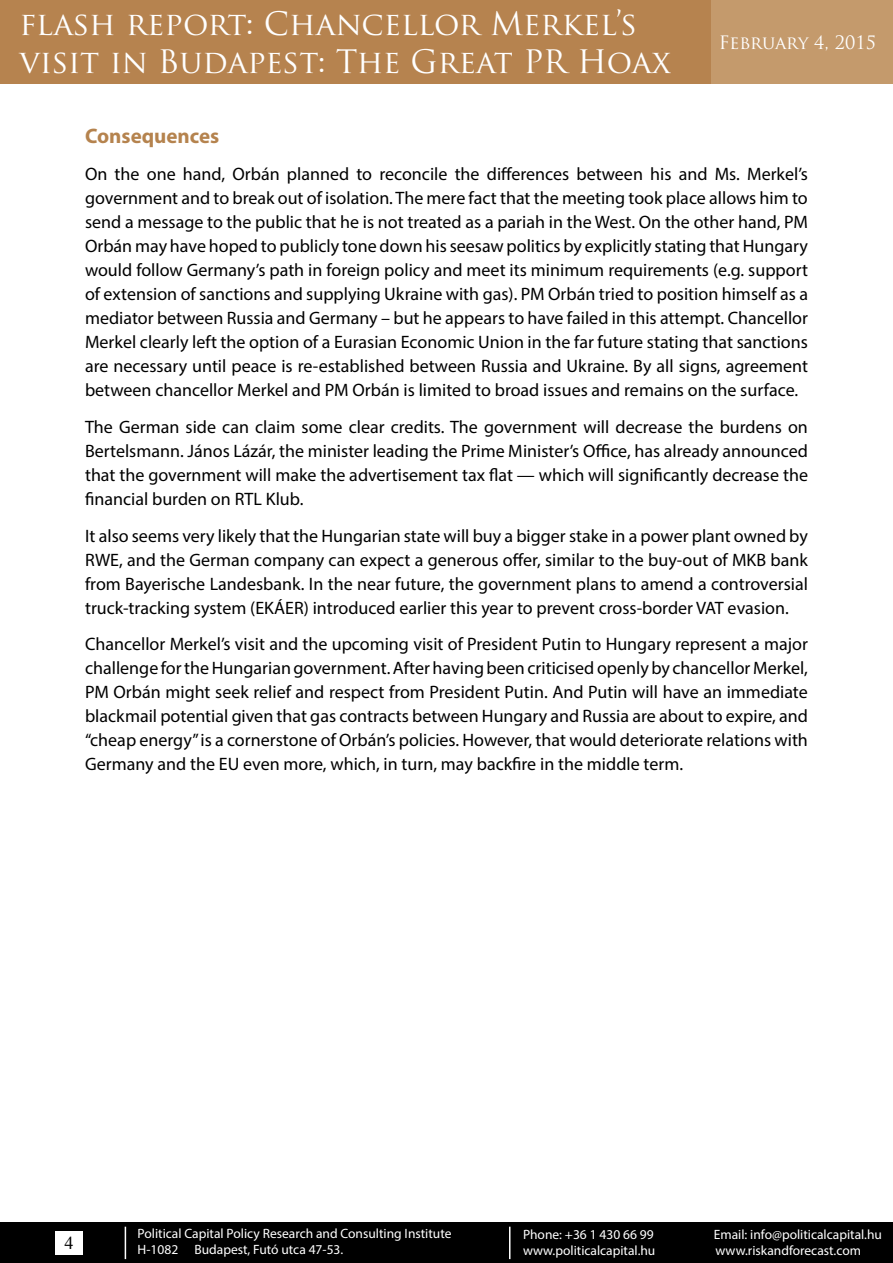
<style>
.page{position:relative;width:893px;height:1263px;background:#fff}
.page>*{position:absolute;margin:0;border:0;box-sizing:border-box;transform-origin:0 0}
.t1{font:31.5px/37.8px "Trajan Pro";color:#fff}
.t2{font:700 21px "Myriad Pro";color:#b5834e}
.t3{font:18px/24px "Myriad Pro";color:#000;text-align:justify}
.t4{font:18px "Trajan Pro";color:#fff}
.t5{font:18px "Times New Roman";color:#000}
.t6{font:13.5px/16.2px "Myriad Pro";color:#fff}
</style>
<div class="page">
<div style="left:0;top:1222px;width:893px;height:41px;background:#000"></div>
<hr style="left:125px;top:1227px;width:1px;height:32px;background:#fff">
<div style="left:55px;top:1231px;width:27px;height:23px;background:#fff"></div>
<hr style="left:509px;top:1227px;width:1px;height:32px;background:#fff">
<div style="left:0;top:0;width:893px;height:84px;background:#b6834f"></div>
<div style="left:711px;top:0;width:182px;height:84px;background:#c49a6c"></div>
<h1 class="t1" style="left:19px;top:4px;width:653px">flash report: Chancellor Merkel’s visit in Budapest: The Great PR Hoax</h1>
<p class="t4" style="left:719px;top:31px;width:159px">February 4, 2015</p>
<p class="t2" style="left:85px;top:123px;width:136px">Consequences</p>
<p class="t3" style="left:85px;top:162px;width:724px">On the one hand, Orbán planned to reconcile the differences between his and Ms. Merkel’s government and to break out of isolation. The mere fact that the meeting took place allows him to send a message to the public that he is not treated as a pariah in the West. On the other hand, PM Orbán may have hoped to publicly tone down his seesaw politics by explicitly stating that Hungary would follow Germany’s path in foreign policy and meet its minimum requirements (e.g. support of extension of sanctions and supplying Ukraine with gas). PM Orbán tried to position himself as a mediator between Russia and Germany – but he appears to have failed in this attempt. Chancellor Merkel clearly left the option of a Eurasian Economic Union in the far future stating that sanctions are necessary until peace is re-established between Russia and Ukraine. By all signs, agreement between chancellor Merkel and PM Orbán is limited to broad issues and remains on the surface.</p>
<p class="t3" style="left:85px;top:414px;width:724px">The German side can claim some clear credits. The government will decrease the burdens on Bertelsmann. János Lázár, the minister leading the Prime Minister’s Office, has already announced that the government will make the advertisement tax flat — which will significantly decrease the financial burden on RTL Klub.</p>
<p class="t3" style="left:85px;top:523px;width:724px">It also seems very likely that the Hungarian state will buy a bigger stake in a power plant owned by RWE, and the German company can expect a generous offer, similar to the buy-out of MKB bank from Bayerische Landesbank. In the near future, the government plans to amend a controversial truck-tracking system (EKÁER) introduced earlier this year to prevent cross-border VAT evasion.</p>
<p class="t3" style="left:85px;top:632px;width:724px">Chancellor Merkel’s visit and the upcoming visit of President Putin to Hungary represent a major challenge for the Hungarian government. After having been criticised openly by chancellor Merkel, PM Orbán might seek relief and respect from President Putin. And Putin will have an immediate blackmail potential given that gas contracts between Hungary and Russia are about to expire, and “cheap energy” is a cornerstone of Orbán’s policies. However, that would deteriorate relations with Germany and the EU even more, which, in turn, may backfire in the middle term.</p>
<p class="t5" style="left:64px;top:1231px;width:10px">4</p>
<p class="t6" style="left:138px;top:1225px;width:315px">Political Capital Policy Research and Consulting Institute<br>H-1082 Budapest, Futó utca 47-53.</p>
<p class="t6" style="left:523px;top:1226px;width:132px">Phone: +36 1 430 66 99</p>
<p class="t6" style="left:714px;top:1226px;width:170px">Email: info@politicalcapital.hu</p>
<p class="t6" style="left:523px;top:1242px;width:134px">www.politicalcapital.hu</p>
<p class="t6" style="left:715px;top:1242px;width:147px">www.riskandforecast.com</p>
</div>
